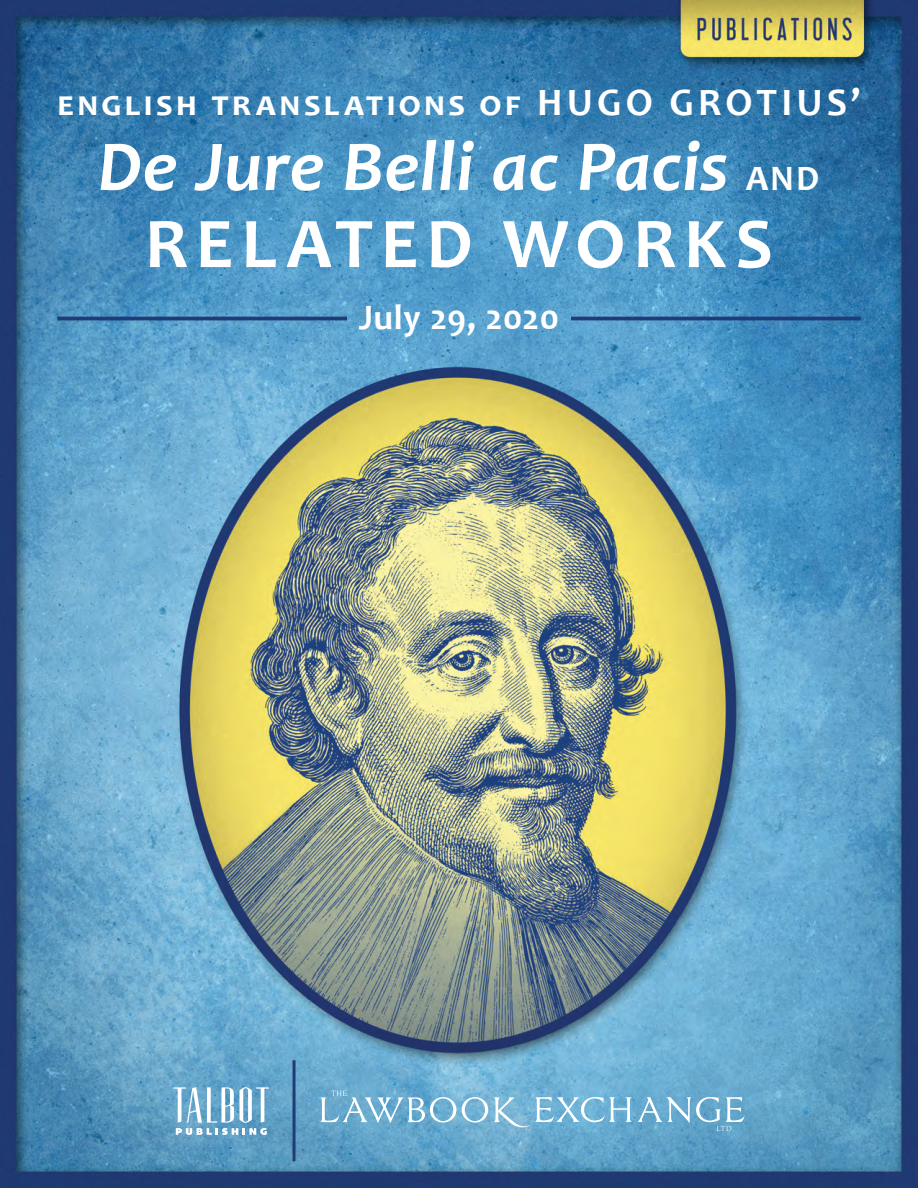
<style>
.page{position:relative;width:918px;height:1188px;background:#fff}
.page>*{position:absolute;margin:0;border:0;box-sizing:border-box;transform-origin:0 0}
.t1{font:italic 700 72px/77.2px "Candara";letter-spacing:.01em;color:#fff;text-align:center}
.t2{font:700 36px "Candara";letter-spacing:.1em;color:#fff}
.t3{font:700 36px "Candara";letter-spacing:.01em;color:#fff}
.s1{font-size:39px}
.s2{font-style:normal;font-size:36px}
.s3{font-style:normal}
</style>
<div class="page">
<img style="left:0;top:0;width:918px;height:1188px">
<hr style="left:57px;top:317px;width:290px;height:3px;background:#213b76">
<svg style="left:462px;top:1097px;width:283px;height:34px;background:#82bad8"></svg>
<svg style="left:320px;top:1091px;width:136px;height:32px;background:#84b9d7"></svg>
<svg style="left:173px;top:1087px;width:96px;height:48px"></svg>
<hr style="left:293px;top:1060px;width:3px;height:101px;background:#213b76">
<hr style="left:571px;top:317px;width:290px;height:3px;background:#213b76">
<p class="t2" style="left:58px;top:81px;width:804px">english translations of <span class="s1">HUGO GROTIUS’</span></p>
<p class="t1" style="left:98px;top:127px;width:723px">De Jure Belli ac Pacis <span class="s2">AND<br></span><span class="s3">RELATED WORKS</span></p>
<p class="t3" style="left:359px;top:295px;width:202px">July 29, 2020</p>
</div>
